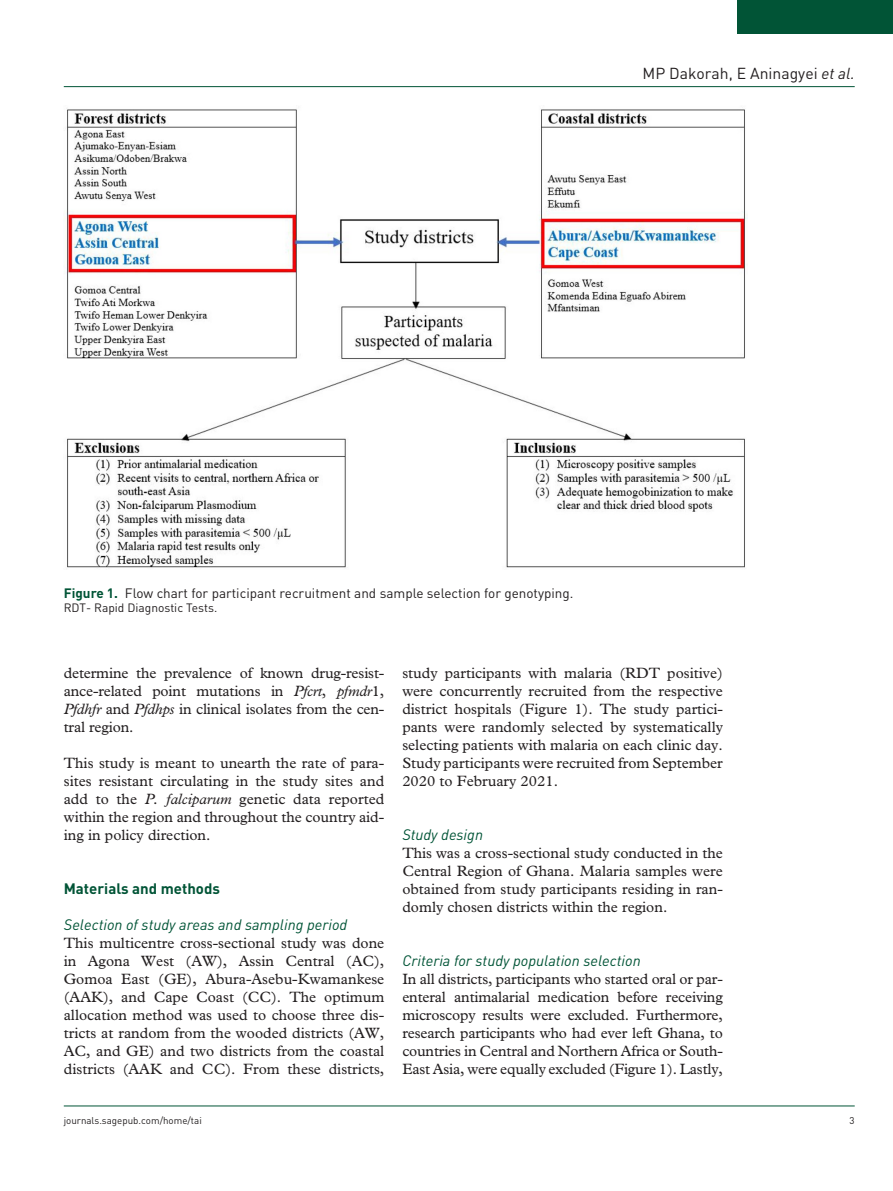
<style>
.page{position:relative;width:893px;height:1191px;background:#fff}
.page>*{position:absolute;margin:0;border:0;box-sizing:border-box;transform-origin:0 0}
.t1{font:15.75px "DIN";color:#231f20}
.t2{font:15px/18px "Plantin Std";color:#231f20;text-align:justify}
.t3{font:italic 15px "DIN";color:#015436}
.t4{font:700 15px "DIN";color:#015436}
.t5{font:13.5px "DIN";color:#231f20}
.t6{font:12px "DIN";color:#231f20}
.t7{font:9.75px "DIN";color:#231f20}
.s1{font-style:italic}
.s2{font-weight:700;color:#015436}
</style>
<div class="page">
<hr style="left:64px;top:86px;width:791px;height:1px;background:#015436">
<hr style="left:64px;top:1105px;width:791px;height:1px;background:#015436">
<div style="left:738px;top:0;width:155px;height:34px;background:#015436"></div>
<img style="left:64px;top:108px;width:684px;height:460px">
<p class="t1" style="left:642px;top:63px;width:214px">MP Dakorah, E Aninagyei <span class="s1">et al.</span></p>
<p class="t5" style="left:64px;top:584px;width:511px"><span class="s2">Figure 1.</span> Flow chart for participant recruitment and sample selection for genotyping.</p>
<p class="t6" style="left:64px;top:600px;width:155px">RDT- Rapid Diagnostic Tests.</p>
<p class="t2" style="left:64px;top:664px;width:322px">determine the prevalence of known drug-resist&shy;ance-related point mutations in <span class="s1">Pfcrt</span>, <span class="s1">pfmdr</span>1, <span class="s1">Pfdhfr</span> and <span class="s1">Pfdhps</span> in clinical isolates from the cen&shy;tral region.</p>
<p class="t2" style="left:64px;top:754px;width:322px">This study is meant to unearth the rate of para&shy;sites resistant circulating in the study sites and add to the <span class="s1">P. falciparum</span> genetic data reported within the region and throughout the country aid&shy;ing in policy direction.</p>
<p class="t4" style="left:64px;top:879px;width:158px">Materials and methods</p>
<p class="t3" style="left:64px;top:915px;width:285px">Selection of study areas and sampling period</p>
<p class="t2" style="left:64px;top:934px;width:322px">This multicentre cross-sectional study was done in Agona West (AW), Assin Central (AC), Gomoa East (GE), Abura-Asebu-Kwamankese (AAK), and Cape Coast (CC). The optimum allocation method was used to choose three dis&shy;tricts at random from the wooded districts (AW, AC, and GE) and two districts from the coastal districts (AAK and CC). From these districts,</p>
<p class="t2" style="left:402px;top:664px;width:322px">study participants with malaria (RDT positive) were concurrently recruited from the respective district hospitals (Figure 1). The study partici&shy;pants were randomly selected by systematically selecting patients with malaria on each clinic day.<br>Study participants were recruited from September 2020 to February 2021.</p>
<p class="t3" style="left:402px;top:825px;width:82px">Study design</p>
<p class="t2" style="left:402px;top:844px;width:322px">This was a cross-sectional study conducted in the Central Region of Ghana. Malaria samples were obtained from study participants residing in ran&shy;domly chosen districts within the region.</p>
<p class="t3" style="left:402px;top:951px;width:240px">Criteria for study population selection</p>
<p class="t2" style="left:402px;top:970px;width:322px">In all districts, participants who started oral or par&shy;enteral antimalarial medication before receiving microscopy results were excluded. Furthermore, research participants who had ever left Ghana, to countries in Central and Northern Africa or South-East Asia, were equally excluded (Figure 1). Lastly,</p>
<p class="t7" style="left:64px;top:1114px;width:140px">journals.sagepub.com/home/tai</p>
<p class="t7" style="left:850px;top:1114px;width:7px">3</p>
</div>
